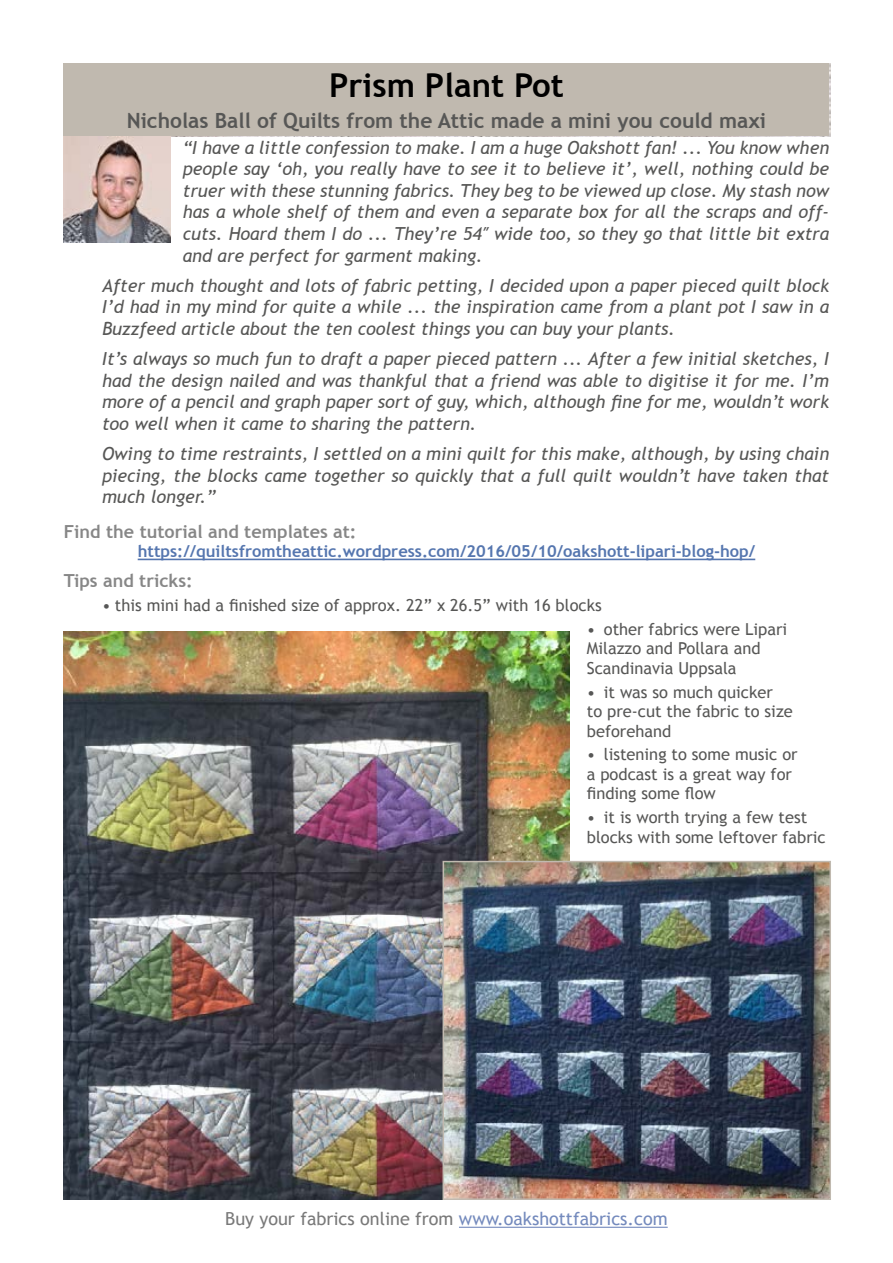
<style>
.page{position:relative;width:893px;height:1263px;background:#fff}
.page>*{position:absolute;margin:0;border:0;box-sizing:border-box;transform-origin:0 0}
.t1{font:700 33px "Trebuchet MS";color:#000}
.t2{font:700 21px "Trebuchet MS";color:#575756}
.t3{font:italic 18px/21.6px "Trebuchet MS";color:#575756;text-align:justify}
.t4{font:18px "Trebuchet MS";color:#797979}
.t5{font:700 18px "Trebuchet MS";color:#878787}
.t6{font:16.5px/19.5px "Trebuchet MS";color:#575756}
.t7{font:700 16.5px "Trebuchet MS";color:#5576af}
.s1{color:#748abd}
</style>
<div class="page">
<hr style="left:459px;top:1227px;width:209px;height:1px;background:#748abd">
<div style="left:64px;top:64px;width:765px;height:72px;background:#c0b9af"></div>
<img style="left:64px;top:631px;width:506px;height:568px">
<img style="left:446px;top:864px;width:382px;height:333px">
<div style="left:443px;top:861px;width:388px;height:339px;border:2px solid #c0b9af"></div>
<hr style="left:138px;top:559px;width:617px;height:1px;background:#5576af">
<img style="left:64px;top:136px;width:106px;height:106px">
<h1 class="t1" style="left:329px;top:64px;width:236px">Prism Plant Pot</h1>
<p class="t2" style="left:127px;top:107px;width:641px">Nicholas Ball of Quilts from the Attic made a mini you could maxi</p>
<p class="t3" style="left:183px;top:137px;width:648px">“I have a little confession to make. I am a huge Oakshott fan! ... You know when people say ‘oh, you really have to see it to believe it’, well, nothing could be truer with these stunning fabrics. They beg to be viewed up close. My stash now has a whole shelf of them and even a separate box for all the scraps and off&shy;cuts. Hoard them I do ... They’re 54″ wide too, so they go that little bit extra and are perfect for garment making.</p>
<p class="t3" style="left:102px;top:275px;width:729px">After much thought and lots of fabric petting, I decided upon a paper pieced quilt block I’d had in my mind for quite a while ... the inspiration came from a plant pot I saw in a Buzzfeed article about the ten coolest things you can buy your plants.</p>
<p class="t3" style="left:102px;top:348px;width:729px">It’s always so much fun to draft a paper pieced pattern ... After a few initial sketches, I had the design nailed and was thankful that a friend was able to digitise it for me. I’m more of a pencil and graph paper sort of guy, which, although fine for me, wouldn’t work too well when it came to sharing the pattern.</p>
<p class="t3" style="left:102px;top:443px;width:729px">Owing to time restraints, I settled on a mini quilt for this make, although, by using chain piecing, the blocks came together so quickly that a full quilt wouldn’t have taken that much longer.”</p>
<p class="t5" style="left:64px;top:520px;width:294px">Find the tutorial and templates at:</p>
<p class="t7" style="left:138px;top:541px;width:619px">https://quiltsfromtheattic.wordpress.com/2016/05/10/oakshott-lipari-blog-hop/</p>
<p class="t5" style="left:64px;top:570px;width:131px">Tips and tricks:</p>
<p class="t6" style="left:102px;top:596px;width:501px">• this mini had a finished size of approx. 22” x 26.5” with 16 blocks</p>
<p class="t6" style="left:587px;top:619px;width:202px">• other fabrics were Lipari<br>Milazzo and Pollara and<br>Scandinavia Uppsala</p>
<p class="t6" style="left:587px;top:682px;width:207px">• it was so much quicker<br>to pre-cut the fabric to size beforehand</p>
<p class="t6" style="left:587px;top:745px;width:212px">• listening to some music or a podcast is a great way for finding some flow</p>
<p class="t6" style="left:587px;top:808px;width:240px">• it is worth trying a few test blocks with some leftover fabric</p>
<p class="t4" style="left:225px;top:1208px;width:444px">Buy your fabrics online from <span class="s1">www.oakshottfabrics.com</span></p>
</div>
